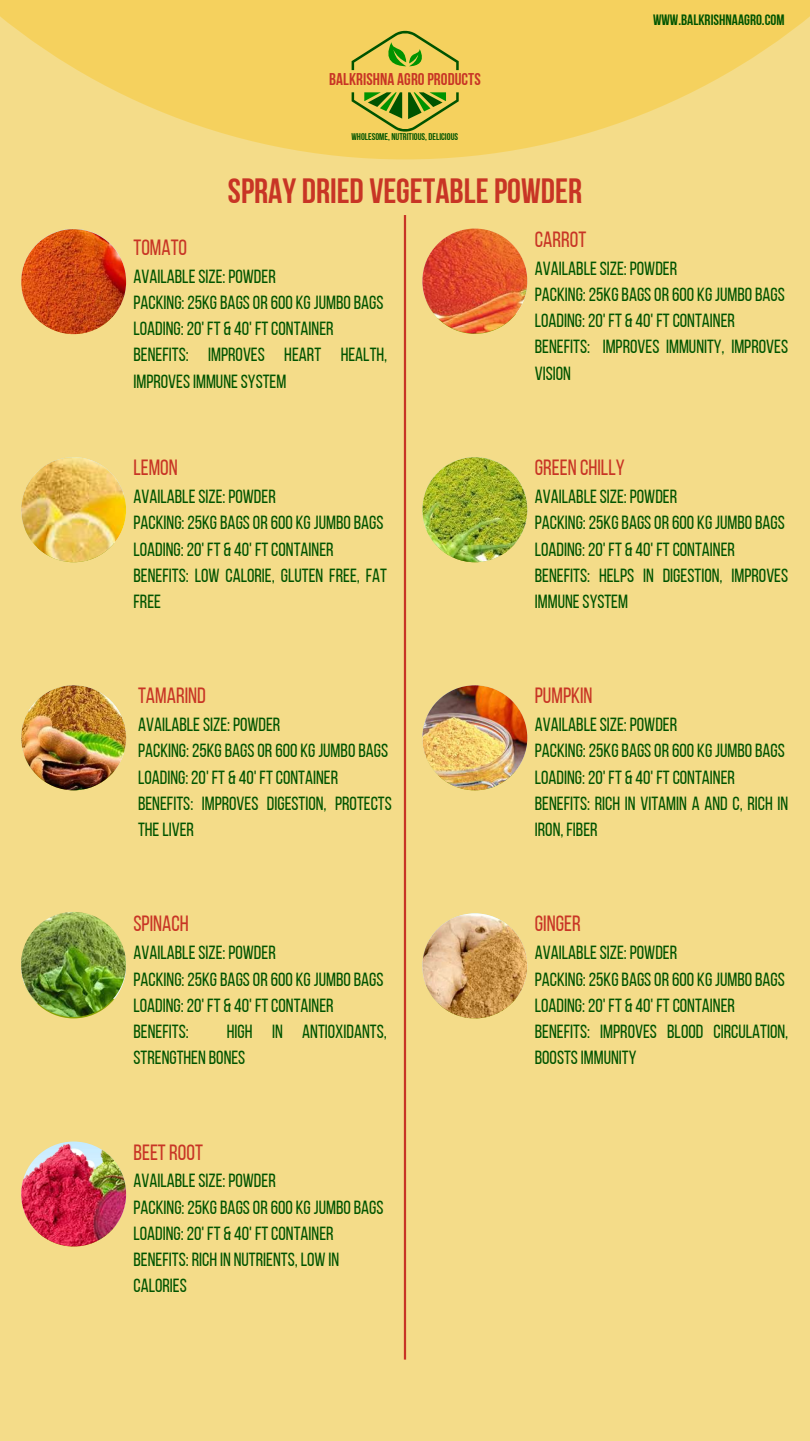
<style>
.page{position:relative;width:810px;height:1441px;background:#fff}
.page>*{position:absolute;margin:0;border:0;box-sizing:border-box;transform-origin:0 0}
.t1{font:35px "Bebas Neue Cyrillic";color:#c83525}
.t2{font:22px "Bebas Neue";color:#c83525}
.t3{font:19px/26.2px "Bebas Neue";color:#005400}
.t4{font:17px "Bebas Neue Cyrillic";letter-spacing:.005em;color:#c83525}
.t5{font:15px "Bebas Neue Cyrillic";color:#005400}
.t6{font:9.7px "Bebas Neue Cyrillic";color:#005400}
</style>
<div class="page">
<div style="left:0;top:0;width:810px;height:1440px;background:#f4dc89"></div>
<svg style="left:0;top:0;width:810px;height:159px;fill:#f5d15e"></svg>
<svg style="left:352px;top:30px;width:107px;height:103px;background:#c8be4c"></svg>
<hr style="left:404px;top:215px;width:2px;height:1144px;background:#c83525">
<img style="left:21px;top:685px;width:105px;height:105px;border-radius:50%">
<img style="left:21px;top:229px;width:105px;height:105px;border-radius:50%">
<img style="left:21px;top:457px;width:105px;height:105px;border-radius:50%">
<img style="left:21px;top:911px;width:105px;height:105px;border-radius:50%">
<img style="left:422px;top:457px;width:105px;height:105px;border-radius:50%">
<img style="left:422px;top:228px;width:105px;height:105px;border-radius:50%">
<img style="left:422px;top:685px;width:105px;height:105px;border-radius:50%">
<img style="left:21px;top:1141px;width:105px;height:105px;border-radius:50%">
<img style="left:422px;top:913px;width:105px;height:105px;border-radius:50%">
<p class="t4" style="left:329px;top:72px;width:153px">BALKRISHNA AGRO PRODUCTS</p>
<p class="t6" style="left:352px;top:132px;width:108px">WHOLESOME, NUTRITIOUS, DELICIOUS</p>
<h1 class="t1" style="left:228px;top:176px;width:356px">SPRAY DRIED VEGETABLEPOWDER</h1>
<p class="t5" style="left:653px;top:13px;width:133px">WWW.BALKRISHNAAGRO.COM</p>
<p class="t2" style="left:133px;top:238px;width:55px">TOMATO</p>
<p class="t3" style="left:133px;top:264px;width:255px">AVAILABLESIZE: POWDER<br>PACKING: 25KGBAGSOR600 KGJUMBOBAGS<br>LOADING: 20' FT &amp; 40' FTCONTAINER<br>BENEFITS: IMPROVES HEART HEALTH,<br>IMPROVESIMMUNESYSTEM</p>
<p class="t2" style="left:133px;top:458px;width:46px">LEMON</p>
<p class="t3" style="left:133px;top:485px;width:255px">AVAILABLESIZE: POWDER<br>PACKING: 25KGBAGSOR600 KGJUMBOBAGS<br>LOADING: 20' FT &amp; 40' FTCONTAINER<br>BENEFITS: LOW CALORIE, GLUTEN FREE, FAT<br>FREE</p>
<p class="t2" style="left:138px;top:686px;width:69px">TAMARIND</p>
<p class="t3" style="left:138px;top:713px;width:255px">AVAILABLESIZE: POWDER<br>PACKING: 25KGBAGSOR600 KGJUMBOBAGS<br>LOADING: 20' FT &amp; 40' FTCONTAINER<br>BENEFITS: IMPROVES DIGESTION, PROTECTS<br>THELIVER</p>
<p class="t2" style="left:133px;top:914px;width:57px">SPINACH</p>
<p class="t3" style="left:133px;top:941px;width:252px">AVAILABLESIZE: POWDER<br>PACKING: 25KGBAGSOR600 KGJUMBOBAGS<br>LOADING: 20' FT &amp; 40' FTCONTAINER<br>BENEFITS:</p>
<p class="t3" style="left:133px;top:1019px;width:255px;text-indent:93px">HIGH IN ANTIOXIDANTS,<br>STRENGTHEN BONES</p>
<p class="t2" style="left:133px;top:1142px;width:71px">BEETROOT</p>
<p class="t3" style="left:133px;top:1169px;width:252px">AVAILABLESIZE: POWDER<br>PACKING: 25KGBAGSOR600 KGJUMBOBAGS<br>LOADING: 20' FT &amp; 40' FTCONTAINER<br>BENEFITS: RICH IN NUTRIENTS, LOW IN<br>CALORIES</p>
<p class="t2" style="left:535px;top:230px;width:53px">CARROT</p>
<p class="t3" style="left:535px;top:257px;width:255px">AVAILABLESIZE: POWDER<br>PACKING: 25KGBAGSOR600 KGJUMBOBAGS<br>LOADING: 20' FT &amp; 40' FTCONTAINER<br>BENEFITS: IMPROVES IMMUNITY, IMPROVES<br>VISION</p>
<p class="t2" style="left:535px;top:458px;width:91px">GREEN CHILLY</p>
<p class="t3" style="left:535px;top:485px;width:255px">AVAILABLESIZE: POWDER<br>PACKING: 25KGBAGSOR600 KGJUMBOBAGS<br>LOADING: 20' FT &amp; 40' FTCONTAINER<br>BENEFITS: HELPS IN DIGESTION, IMPROVES<br>IMMUNESYSTEM</p>
<p class="t2" style="left:535px;top:686px;width:59px">PUMPKIN</p>
<p class="t3" style="left:535px;top:713px;width:255px">AVAILABLESIZE: POWDER<br>PACKING: 25KGBAGSOR600 KGJUMBOBAGS<br>LOADING: 20' FT &amp; 40' FTCONTAINER<br>BENEFITS: RICH IN VITAMIN A AND C, RICH IN<br>IRON, FIBER</p>
<p class="t2" style="left:535px;top:914px;width:47px">GINGER</p>
<p class="t3" style="left:535px;top:941px;width:255px">AVAILABLESIZE: POWDER<br>PACKING: 25KGBAGSOR600 KGJUMBOBAGS<br>LOADING: 20' FT &amp; 40' FTCONTAINER<br>BENEFITS: IMPROVES BLOOD CIRCULATION,<br>BOOSTSIMMUNITY</p>
</div>
